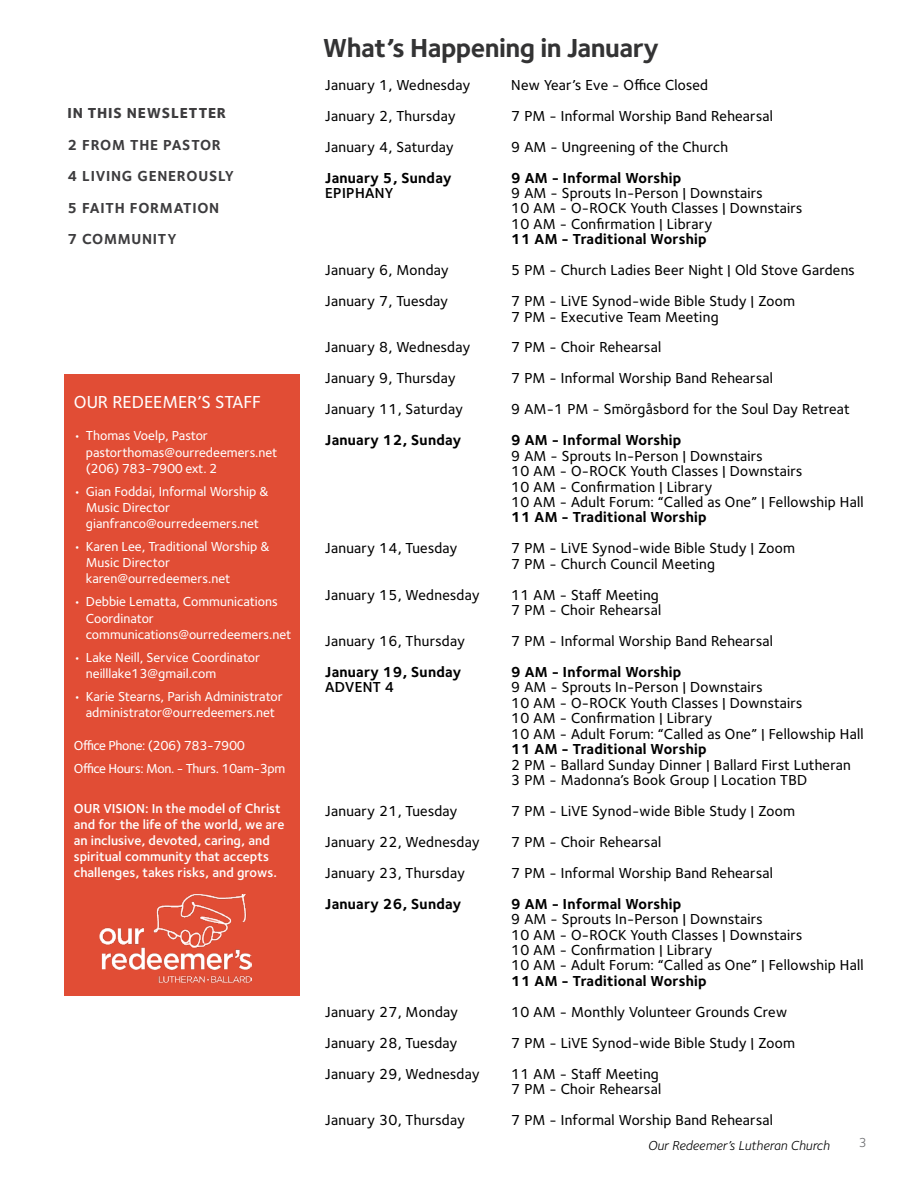
<style>
.page{position:relative;width:918px;height:1188px;background:#fff}
.page>*{position:absolute;margin:0;border:0;box-sizing:border-box;transform-origin:0 0}
.t1{font:700 27px "Foundry Sterling";letter-spacing:-.02em;color:#333334}
.t2{font:500 18px "Foundry Sterling";color:#fff}
.t3{font:500 15px/15.5px "Foundry Sterling";letter-spacing:-.025em;color:#000}
.t4{font:700 15px "Foundry Sterling";letter-spacing:-.025em;color:#000}
.t5{font:700 15px/31.5px "Foundry Sterling";letter-spacing:.05em;color:#3d3c3e}
.t6{font:800 15px "Foundry Sterling";letter-spacing:.05em;color:#3d3c3e}
.t7{font:600 15px "Foundry Sterling";color:#000}
.t8{font:500 13.5px/16.2px "Foundry Sterling";color:#fff}
.t9{font:600 13.5px/16.2px "Foundry Sterling";color:#fff}
.t10{font:500 13.5px/23.4px "Foundry Sterling";letter-spacing:-.03em;color:#fff}
.t11{font:italic 13.5px "Foundry Sterling";color:#000}
.t12{font:13.5px "Foundry Sterling";color:#6d6e71}
</style>
<div class="page">
<div style="left:64px;top:374px;width:236px;height:622px;background:#e14d35"></div>
<img style="left:100px;top:894px;width:151px;height:89px">
<p class="t6" style="left:68px;top:104px;width:160px">IN THIS NEWSLETTER</p>
<p class="t5" style="left:68px;top:130px;width:168px">2 FROM THE PASTOR<br>4 LIVING GENEROUSLY<br>5 FAITH FORMATION<br>7 COMMUNITY</p>
<p class="t2" style="left:74px;top:391px;width:189px">OUR REDEEMER’S STAFF</p>
<p class="t8" style="left:86px;top:428px;width:193px;text-indent:-12px">• Thomas Voelp, Pastor pastorthomas@ourredeemers.net (206) 783-7900 ext. 2</p>
<p class="t8" style="left:86px;top:483px;width:184px;text-indent:-12px">• Gian Foddai, Informal Worship &amp;<br>Music Director gianfranco@ourredeemers.net</p>
<p class="t8" style="left:86px;top:539px;width:185px;text-indent:-12px">• Karen Lee, Traditional Worship &amp;<br>Music Director karen@ourredeemers.net</p>
<p class="t8" style="left:86px;top:594px;width:207px;text-indent:-12px">• Debbie Lematta, Communications<br>Coordinator communications@ourredeemers.net</p>
<p class="t8" style="left:86px;top:649px;width:176px;text-indent:-12px">• Lake Neill, Service Coordinator neilllake13@gmail.com</p>
<p class="t8" style="left:74px;top:689px;width:211px;text-align:center">• Karie Stearns, Parish Administrator administrator@ourredeemers.net</p>
<p class="t10" style="left:74px;top:734px;width:213px">Office Phone: (206) 783-7900<br>Office Hours: Mon. - Thurs. 10am-3pm</p>
<p class="t9" style="left:74px;top:800px;width:212px">OUR VISION: In the model of Christ and for the life of the world, we are an inclusive, devoted, caring, and spiritual community that accepts challenges, takes risks, and grows.</p>
<h1 class="t1" style="left:323px;top:32px;width:338px">What’s Happening in January</h1>
<p class="t3" style="left:325px;top:77px;width:147px">January 1, Wednesday</p>
<p class="t3" style="left:511px;top:77px;width:199px">New Year’s Eve - Office Closed</p>
<p class="t3" style="left:325px;top:108px;width:132px">January 2, Thursday</p>
<p class="t3" style="left:511px;top:108px;width:264px">7 PM - Informal Worship Band Rehearsal</p>
<p class="t3" style="left:325px;top:139px;width:130px">January 4, Saturday</p>
<p class="t3" style="left:511px;top:139px;width:219px">9 AM - Ungreening of the Church</p>
<p class="t4" style="left:325px;top:169px;width:128px">January 5, Sunday</p>
<p class="t4" style="left:511px;top:169px;width:172px">9 AM - Informal Worship</p>
<p class="t7" style="left:325px;top:184px;width:70px">EPIPHANY</p>
<p class="t3" style="left:511px;top:186px;width:293px">9 AM - Sprouts In-Person | Downstairs<br>10 AM - O-ROCK Youth Classes | Downstairs<br>10 AM - Confirmation | Library</p>
<p class="t4" style="left:511px;top:230px;width:197px">11 AM - Traditional Worship</p>
<p class="t3" style="left:325px;top:263px;width:125px">January 6, Monday</p>
<p class="t3" style="left:511px;top:263px;width:345px">5 PM - Church Ladies Beer Night | Old Stove Gardens</p>
<p class="t3" style="left:325px;top:294px;width:125px">January 7, Tuesday</p>
<p class="t3" style="left:511px;top:294px;width:286px">7 PM - LiVE Synod-wide Bible Study | Zoom<br>7 PM - Executive Team Meeting</p>
<p class="t3" style="left:325px;top:340px;width:147px">January 8, Wednesday</p>
<p class="t3" style="left:511px;top:340px;width:152px">7 PM - Choir Rehearsal</p>
<p class="t3" style="left:325px;top:371px;width:132px">January 9, Thursday</p>
<p class="t3" style="left:511px;top:371px;width:264px">7 PM - Informal Worship Band Rehearsal</p>
<p class="t3" style="left:325px;top:402px;width:139px">January 11, Saturday</p>
<p class="t3" style="left:511px;top:402px;width:340px">9 AM-1 PM - Smörgåsbord for the Soul Day Retreat</p>
<p class="t4" style="left:325px;top:431px;width:138px">January 12, Sunday</p>
<p class="t4" style="left:511px;top:431px;width:172px">9 AM - Informal Worship</p>
<p class="t3" style="left:511px;top:448px;width:354px">9 AM - Sprouts In-Person | Downstairs<br>10 AM - O-ROCK Youth Classes | Downstairs<br>10 AM - Confirmation | Library<br>10 AM - Adult Forum: “Called as One” | Fellowship Hall</p>
<p class="t4" style="left:511px;top:508px;width:197px">11 AM - Traditional Worship</p>
<p class="t3" style="left:325px;top:541px;width:134px">January 14, Tuesday</p>
<p class="t3" style="left:511px;top:541px;width:286px">7 PM - LiVE Synod-wide Bible Study | Zoom<br>7 PM - Church Council Meeting</p>
<p class="t3" style="left:325px;top:587px;width:156px">January 15, Wednesday</p>
<p class="t3" style="left:511px;top:587px;width:152px">11 AM - Staff Meeting<br>7 PM - Choir Rehearsal</p>
<p class="t3" style="left:325px;top:634px;width:141px">January 16, Thursday</p>
<p class="t3" style="left:511px;top:634px;width:264px">7 PM - Informal Worship Band Rehearsal</p>
<p class="t4" style="left:325px;top:663px;width:138px">January 19, Sunday</p>
<p class="t4" style="left:511px;top:663px;width:172px">9 AM - Informal Worship</p>
<p class="t7" style="left:325px;top:678px;width:71px">ADVENT 4</p>
<p class="t3" style="left:511px;top:680px;width:354px">9 AM - Sprouts In-Person | Downstairs<br>10 AM - O-ROCK Youth Classes | Downstairs<br>10 AM - Confirmation | Library<br>10 AM - Adult Forum: “Called as One” | Fellowship Hall</p>
<p class="t4" style="left:511px;top:740px;width:197px">11 AM - Traditional Worship</p>
<p class="t3" style="left:511px;top:757px;width:341px">2 PM - Ballard Sunday Dinner | Ballard First Lutheran<br>3 PM - Madonna’s Book Group | Location TBD</p>
<p class="t3" style="left:325px;top:804px;width:134px">January 21, Tuesday</p>
<p class="t3" style="left:511px;top:804px;width:286px">7 PM - LiVE Synod-wide Bible Study | Zoom</p>
<p class="t3" style="left:325px;top:834px;width:156px">January 22, Wednesday</p>
<p class="t3" style="left:511px;top:834px;width:152px">7 PM - Choir Rehearsal</p>
<p class="t3" style="left:325px;top:865px;width:141px">January 23, Thursday</p>
<p class="t3" style="left:511px;top:865px;width:264px">7 PM - Informal Worship Band Rehearsal</p>
<p class="t4" style="left:325px;top:895px;width:138px">January 26, Sunday</p>
<p class="t4" style="left:511px;top:895px;width:172px">9 AM - Informal Worship</p>
<p class="t3" style="left:511px;top:912px;width:354px">9 AM - Sprouts In-Person | Downstairs<br>10 AM - O-ROCK Youth Classes | Downstairs<br>10 AM - Confirmation | Library<br>10 AM - Adult Forum: “Called as One” | Fellowship Hall</p>
<p class="t4" style="left:511px;top:972px;width:197px">11 AM - Traditional Worship</p>
<p class="t3" style="left:325px;top:1004px;width:134px">January 27, Monday</p>
<p class="t3" style="left:511px;top:1004px;width:278px">10 AM - Monthly Volunteer Grounds Crew</p>
<p class="t3" style="left:325px;top:1035px;width:134px">January 28, Tuesday</p>
<p class="t3" style="left:511px;top:1035px;width:286px">7 PM - LiVE Synod-wide Bible Study | Zoom</p>
<p class="t3" style="left:325px;top:1066px;width:156px">January 29, Wednesday</p>
<p class="t3" style="left:511px;top:1066px;width:152px">11 AM - Staff Meeting<br>7 PM - Choir Rehearsal</p>
<p class="t3" style="left:325px;top:1113px;width:141px">January 30, Thursday</p>
<p class="t3" style="left:511px;top:1113px;width:264px">7 PM - Informal Worship Band Rehearsal</p>
<p class="t11" style="left:648px;top:1138px;width:183px">Our Redeemer’s Lutheran Church</p>
<p class="t12" style="left:859px;top:1135px;width:10px">3</p>
</div>
